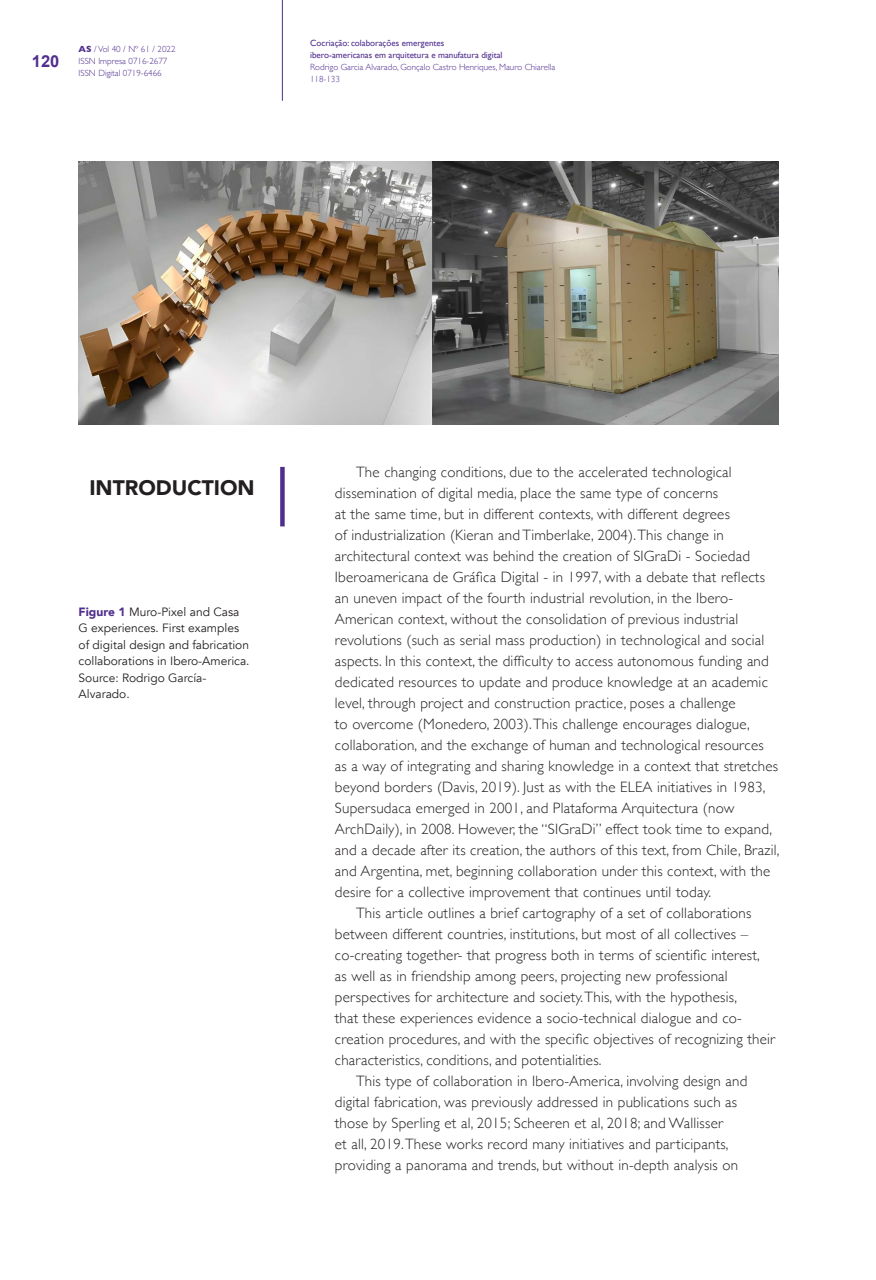
<style>
.page{position:relative;width:876px;height:1280px;background:#fff}
.page>*{position:absolute;margin:0;border:0;box-sizing:border-box;transform-origin:0 0}
._06_titulos{font:900 21px "Avenir";color:#231f20}
.t1{font:700 16.5px "Arial";color:#502e8f}
._04_cuerpo_texto{font:300 15px/21px "Gill Sans";letter-spacing:.015em;color:#231f20}
._08_notas_al_pie{font:12px/16.5px "Avenir";color:#231f20}
.t2{font:300 9px/12px "Gill Sans";color:#502e8f}
.t3{font:9px/12px "Gill Sans";color:#502e8f}
.s1{font-weight:700}
.s2{font-weight:900;color:#502e8f}
</style>
<div class="page">
<hr style="left:282px;top:0;width:1px;height:101px;background:#502e8f">
<div style="left:280px;top:467px;width:5px;height:59px;background:#502e8f"></div>
<img style="left:79px;top:162px;width:699px;height:262px">
<p class="t1" style="left:32px;top:50px;width:29px">120</p>
<p class="t2" style="left:79px;top:42px;width:98px"><span class="s1">AS</span> / Vol 40 / Nº 61 / 2022<br>ISSN Impresa 0716-2677<br>ISSN Digital 0719-6466</p>
<p class="t3" style="left:310px;top:36px;width:194px">Cocriação: colaborações emergentes ibero-americanas em arquitetura e manufatura digital</p>
<p class="t2" style="left:310px;top:60px;width:247px">Rodrigo Garcia Alvarado, Gonçalo Castro Henriques, Mauro Chiarella<br>118-133</p>
<p class="_06_titulos" style="left:89px;top:469px;width:167px">INTRODUCTION</p>
<p class="_08_notas_al_pie" style="left:79px;top:604px;width:172px"><span class="s2">Figure 1</span> Muro-Pixel and Casa<br>G experiences. First examples of digital design and fabrication collaborations in Ibero-America.<br>Source: Rodrigo García-<br>Alvarado.</p>
<p class="_04_cuerpo_texto" style="left:335px;top:461px;width:446px;text-indent:21px">The changing conditions, due to the accelerated technological dissemination of digital media, place the same type of concerns<br>at the same time, but in different contexts, with different degrees<br>of industrialization (Kieran and Timberlake, 2004). This change in architectural context was behind the creation of SIGraDi - Sociedad Iberoamericana de Gráfica Digital - in 1997, with a debate that reflects an uneven impact of the fourth industrial revolution, in the Ibero-American context, without the consolidation of previous industrial revolutions (such as serial mass production) in technological and social aspects. In this context, the difficulty to access autonomous funding and dedicated resources to update and produce knowledge at an academic level, through project and construction practice, poses a challenge<br>to overcome (Monedero, 2003). This challenge encourages dialogue, collaboration, and the exchange of human and technological resources<br>as a way of integrating and sharing knowledge in a context that stretches beyond borders (Davis, 2019). Just as with the ELEA initiatives in 1983, Supersudaca emerged in 2001, and Plataforma Arquitectura (now ArchDaily), in 2008. However, the “SIGraDi” effect took time to expand, and a decade after its creation, the authors of this text, from Chile, Brazil, and Argentina, met, beginning collaboration under this context, with the desire for a collective improvement that continues until today.</p>
<p class="_04_cuerpo_texto" style="left:335px;top:902px;width:442px;text-indent:21px">This article outlines a brief cartography of a set of collaborations between different countries, institutions, but most of all collectives – co-creating together- that progress both in terms of scientific interest, as well as in friendship among peers, projecting new professional perspectives for architecture and society. This, with the hypothesis,<br>that these experiences evidence a socio-technical dialogue and co&shy;creation procedures, and with the specific objectives of recognizing their characteristics, conditions, and potentialities.</p>
<p class="_04_cuerpo_texto" style="left:335px;top:1070px;width:414px;text-indent:21px">This type of collaboration in Ibero-America, involving design and digital fabrication, was previously addressed in publications such as those by Sperling et al, 2015; Scheeren et al, 2018; and Wallisser<br>et all, 2019. These works record many initiatives and participants, providing a panorama and trends, but without in-depth analysis on</p>
</div>
